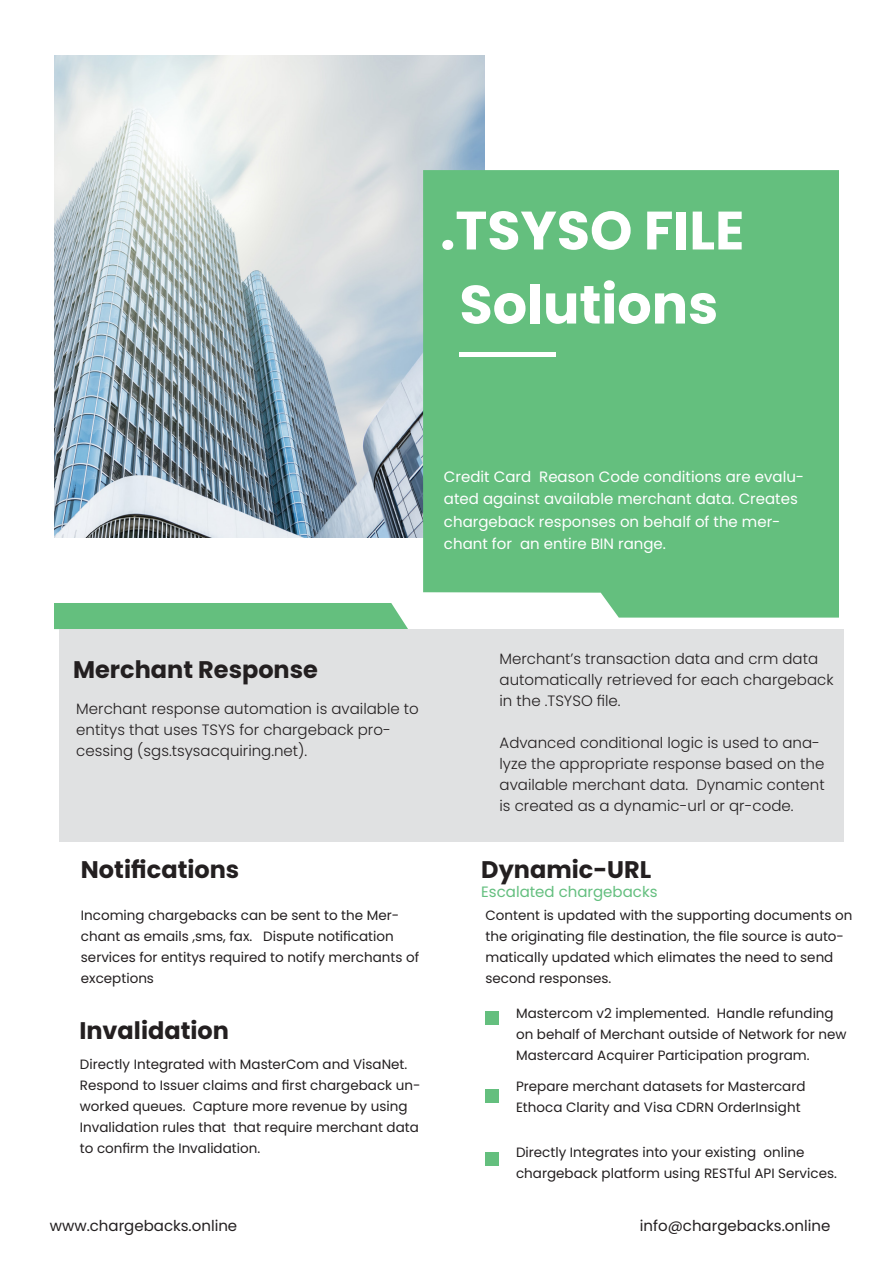
<style>
.page{position:relative;width:893px;height:1263px;background:#fff}
.page>*{position:absolute;margin:0;border:0;box-sizing:border-box;transform-origin:0 0}
._94_bold_left{font:700 54px "Poppins";color:#fff}
._16_bold_left{font:700 24px "Poppins";color:#231f20}
._10_reg_14_left_copy{font:700 24px "Poppins";color:#231f20}
._10_reg_14_left_copy-2{font:300 15px/21px "Poppins";color:#231f20}
._10_reg_15_left_copy{font:15px/22.5px "Poppins";color:#fff}
._10_reg_13_left{font:15px "Poppins";color:#231f20}
._16_reg_left{font:15px "Poppins";color:#64bf7f}
._9_reg_14_left_copy{font:13.5px/21px "Poppins";color:#231f20}
</style>
<div class="page">
<img style="left:54px;top:56px;width:431px;height:481px">
<div style="left:423px;top:170px;width:416px;height:448px;background:#64bf7e"></div>
<hr style="left:459px;top:352px;width:96px;height:4px;background:#fff">
<div style="left:485px;top:1011px;width:14px;height:14px;background:#64bf7e"></div>
<div style="left:485px;top:1089px;width:14px;height:14px;background:#64bf7e"></div>
<div style="left:485px;top:1152px;width:14px;height:14px;background:#64bf7e"></div>
<div style="left:54px;top:603px;width:354px;height:26px;background:#64bf7e"></div>
<div style="left:58px;top:629px;width:785px;height:212px;background:#e0e1e2"></div>
<p class="_94_bold_left" style="left:440px;top:199px;width:306px">.TSYSO FILE</p>
<p class="_94_bold_left" style="left:459px;top:273px;width:260px">Solutions</p>
<p class="_10_reg_15_left_copy" style="left:444px;top:465px;width:362px">Credit Card Reason Code conditions are evalu&shy;ated against available merchant data. Creates chargeback responses on behalf of the mer&shy;chant for an entire BIN range.</p>
<p class="_10_reg_14_left_copy" style="left:73px;top:655px;width:246px">Merchant Response</p>
<p class="_10_reg_14_left_copy-2" style="left:76px;top:698px;width:344px">Merchant response automation is available to entitys that uses TSYS for chargeback pro&shy;cessing (sgs.tsysacquiring.net).</p>
<p class="_10_reg_14_left_copy-2" style="left:500px;top:649px;width:336px">Merchant’s transaction data and crm data automatically retrieved for each chargeback in the .TSYSO file.</p>
<p class="_10_reg_14_left_copy-2" style="left:500px;top:733px;width:327px">Advanced conditional logic is used to ana&shy;lyze the appropriate response based on the available merchant data. Dynamic content is created as a dynamic-url or qr-code.</p>
<p class="_16_bold_left" style="left:81px;top:856px;width:160px">Notifications</p>
<p class="_16_bold_left" style="left:481px;top:856px;width:172px">Dynamic-URL</p>
<p class="_16_reg_left" style="left:481px;top:883px;width:178px">Escalated chargebacks</p>
<p class="_9_reg_14_left_copy" style="left:81px;top:905px;width:340px">Incoming chargebacks can be sent to the Mer&shy;chant as emails ,sms, fax. Dispute notification services for entitys required to notify merchants of exceptions</p>
<p class="_16_bold_left" style="left:79px;top:1016px;width:151px">Invalidation</p>
<p class="_9_reg_14_left_copy" style="left:80px;top:1054px;width:342px">Directly Integrated with MasterCom and VisaNet.<br>Respond to Issuer claims and first chargeback un&shy;worked queues. Capture more revenue by using Invalidation rules that that require merchant data to confirm the Invalidation.</p>
<p class="_9_reg_14_left_copy" style="left:485px;top:905px;width:368px">Content is updated with the supporting documents on the originating file destination, the file source is auto&shy;matically updated which elimates the need to send second responses.</p>
<p class="_9_reg_14_left_copy" style="left:516px;top:1002px;width:332px">Mastercom v2 implemented. Handle refunding on behalf of Merchant outside of Network for new<br>Mastercard Acquirer Participation program.</p>
<p class="_9_reg_14_left_copy" style="left:516px;top:1076px;width:291px">Prepare merchant datasets for Mastercard<br>Ethoca Clarity and Visa CDRN OrderInsight</p>
<p class="_9_reg_14_left_copy" style="left:516px;top:1142px;width:322px">Directly Integrates into your existing online chargeback platform using RESTful API Services.</p>
<p class="_10_reg_13_left" style="left:50px;top:1217px;width:189px">www.chargebacks.online</p>
<p class="_10_reg_13_left" style="left:640px;top:1217px;width:192px">info@chargebacks.online</p>
</div>
